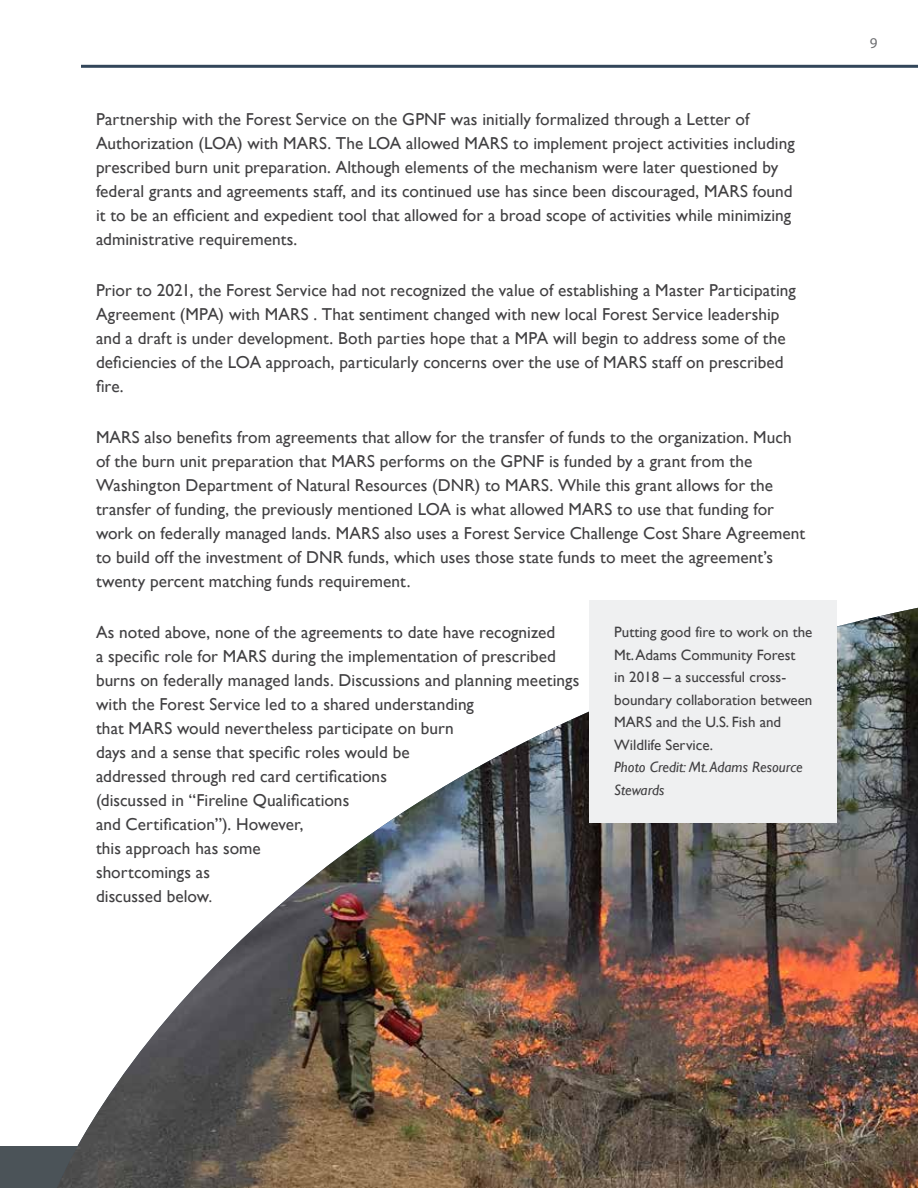
<style>
.page{position:relative;width:918px;height:1188px;background:#fff}
.page>*{position:absolute;margin:0;border:0;box-sizing:border-box;transform-origin:0 0}
.t1{font:17.25px/24px "Gill Sans";letter-spacing:.005em;color:#414042}
.t2{font:15px/22.5px "Gill Sans";color:#414042}
.t3{font:italic 15px/22.5px "Gill Sans";color:#414042}
.t4{font:15px "Myriad Pro";color:#6d6e71}
.s1{font-family:"Minion Pro"}
</style>
<div class="page">
<hr style="left:81px;top:65px;width:837px;height:3px;background:#32465a">
<div style="left:0;top:1146px;width:916px;height:42px;background:#4b5358"></div>
<img style="left:57px;top:608px;width:861px;height:580px">
<div style="left:589px;top:600px;width:248px;height:223px;background:#eff0f1"></div>
<p class="t1" style="left:96px;top:108px;width:700px">Partnership with the Forest Service on the GPNF was initially formalized through a Letter of Authorization (LOA) with MARS. The LOA allowed MARS to implement project activities including prescribed burn unit preparation. Although elements of the mechanism were later questioned by federal grants and agreements staff, and its continued use has since been discouraged, MARS found it to be an efficient and expedient tool that allowed for a broad scope of activities while minimizing administrative requirements.</p>
<p class="t1" style="left:96px;top:279px;width:701px">Prior to 2021, the Forest Service had not recognized the value of establishing a Master Participating Agreement (MPA) with MARS . That sentiment changed with new local Forest Service leadership and a draft is under development. Both parties hope that a MPA will begin to address some of the deficiencies of the LOA approach, particularly concerns over the use of MARS staff on prescribed fire.</p>
<p class="t1" style="left:96px;top:426px;width:711px">MARS also benefits from agreements that allow for the transfer of funds to the organization. Much of the burn unit preparation that MARS performs on the GPNF is funded by a grant from the Washington Department of Natural Resources (DNR) to MARS. While this grant allows for the transfer of funding, the previously mentioned LOA is what allowed MARS to use that funding for work on federally managed lands. MARS also uses a Forest Service Challenge Cost Share Agreement to build off the investment of DNR funds, which uses those state funds to meet the agreement’s twenty percent matching funds requirement.</p>
<p class="t1" style="left:96px;top:621px;width:485px">As noted above, none of the agreements to date have recognized<br>a specific role for MARS during the implementation of prescribed burns on federally managed lands. Discussions and planning meetings with the Forest Service led to a shared understanding<br>that MARS would nevertheless participate on burn<br>days and a sense that specific roles would be<br>addressed through red card certifications<br>(discussed in “Fireline Qualifications<br>and Certification”). However,<br>this approach has some<br>shortcomings as<br>discussed below<span class="s1">.</span></p>
<p class="t2" style="left:614px;top:621px;width:200px">Putting good fire to work on the<br>Mt. Adams Community Forest<br>in 2018 – a successful cross&shy;boundary collaboration between<br>MARS and the U.S. Fish and<br>Wildlife Service.</p>
<p class="t3" style="left:614px;top:756px;width:190px">Photo Credit: Mt. Adams Resource<br>Stewards</p>
<p class="t4" style="left:870px;top:34px;width:9px">9</p>
</div>
